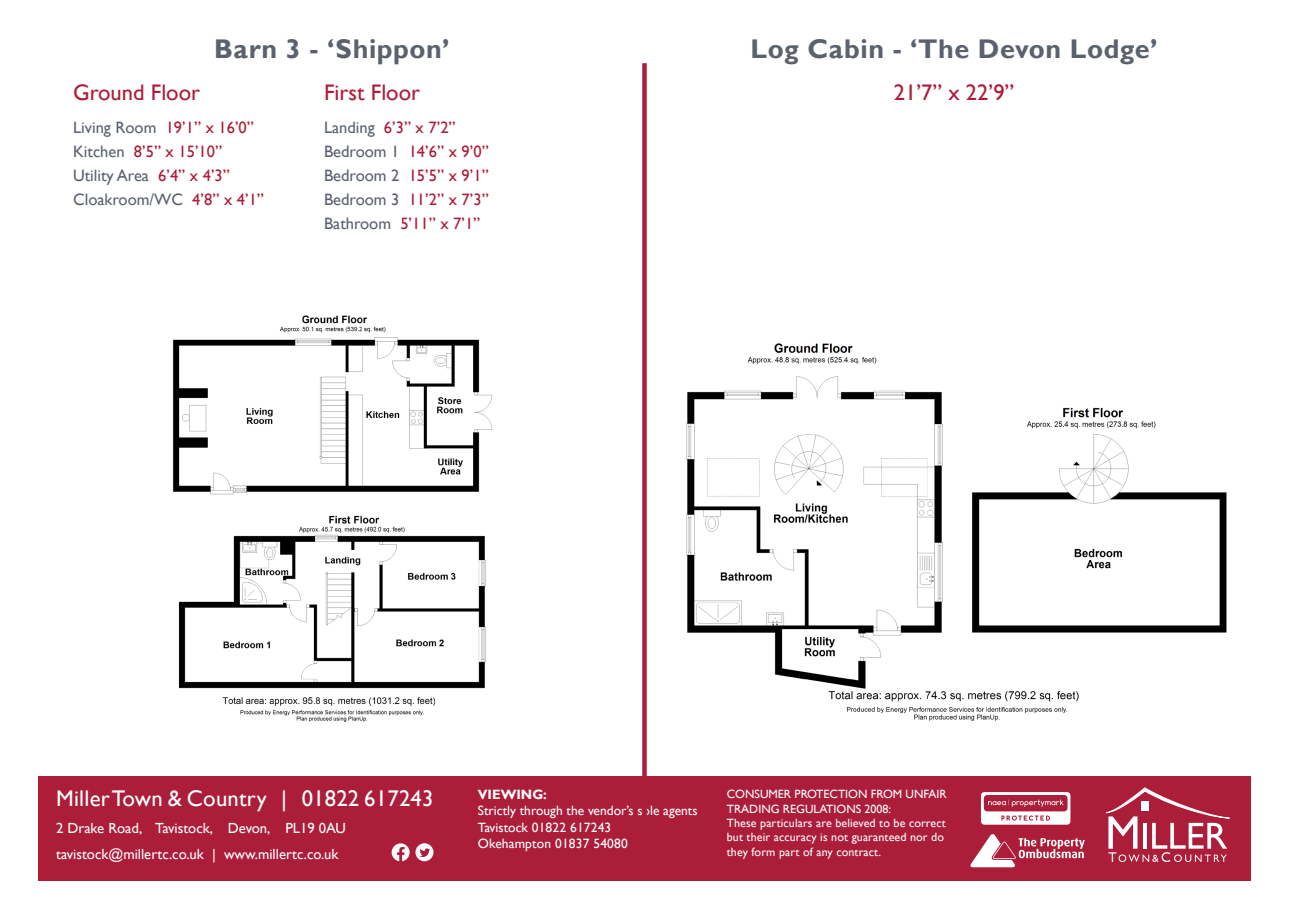
<style>
.page{position:relative;width:1289px;height:919px;background:#fff}
.page>*{position:absolute;margin:0;border:0;box-sizing:border-box;transform-origin:0 0}
.t1{font:700 27px "Gill Sans";letter-spacing:.02em;color:#5b626d}
.t2{font:22.65px "Gill Sans";letter-spacing:.01em;color:#fff}
.t3{font:22.5px "Gill Sans";color:#ac1d39}
.t4{font:16.5px "Gill Sans";color:#ac1d39}
.t5{font:16.5px "Gill Sans";color:#5b626d}
.t6{font:14.7px "Gill Sans";color:#fff}
.t7{font:13.5px "Gill Sans";color:#fff}
.t8{font:700 13.5px "Gill Sans";color:#fff}
.t9{font:12px/14.4px "Gill Sans";letter-spacing:.01em;color:#fff}
.s1{color:#5b626d}
.s2{color:#ac1d39}
</style>
<div class="page">
<div style="left:38px;top:776px;width:1212px;height:104px;background:#ac1d39"></div>
<svg style="left:1106px;top:787px;width:123px;height:74px"></svg>
<svg style="left:391px;top:843px;width:18px;height:18px"></svg>
<svg style="left:415px;top:843px;width:18px;height:18px"></svg>
<svg style="left:980px;top:792px;width:90px;height:32px"></svg>
<svg style="left:970px;top:834px;width:114px;height:33px"></svg>
<svg style="left:642px;top:63px;width:4px;height:713px;background:#b12a45"></svg>
<img style="left:173px;top:315px;width:320px;height:407px">
<img style="left:686px;top:343px;width:541px;height:378px">
<p class="t1" style="left:214px;top:33px;width:237px">Barn 3 - ‘Shippon’</p>
<p class="t1" style="left:750px;top:33px;width:408px">Log Cabin - ‘The Devon Lodge’</p>
<p class="t3" style="left:73px;top:80px;width:128px">Ground Floor</p>
<p class="t4" style="left:73px;top:118px;width:182px"><span class="s1">Living Room</span> 19’1” x 16’0”</p>
<p class="t4" style="left:73px;top:142px;width:150px"><span class="s1">Kitchen</span> 8’5” x 15’10”</p>
<p class="t5" style="left:73px;top:166px;width:158px">Utility Area <span class="s2">6’4” x 4’3”</span></p>
<p class="t5" style="left:73px;top:190px;width:192px">Cloakroom/WC <span class="s2">4’8” x 4’1”</span></p>
<p class="t3" style="left:324px;top:80px;width:98px">First Floor</p>
<p class="t4" style="left:324px;top:118px;width:133px"><span class="s1">Landing</span> 6’3” x 7’2”</p>
<p class="t4" style="left:324px;top:142px;width:166px"><span class="s1">Bedroom 1</span> 14’6” x 9’0”</p>
<p class="t4" style="left:324px;top:166px;width:166px"><span class="s1">Bedroom 2</span> 15’5” x 9’1”</p>
<p class="t4" style="left:324px;top:190px;width:166px"><span class="s1">Bedroom 3</span> 11’2” x 7’3”</p>
<p class="t4" style="left:324px;top:214px;width:158px"><span class="s1">Bathroom</span> 5’11” x 7’1”</p>
<p class="t3" style="left:893px;top:80px;width:122px">21’7” x 22’9”</p>
<p class="t2" style="left:56px;top:784px;width:379px">Miller Town &amp; Country | 01822 617243</p>
<p class="t6" style="left:56px;top:819px;width:291px">2 Drake Road, Tavistock, Devon, PL19 0AU</p>
<p class="t6" style="left:56px;top:844px;width:284px">tavistock@millertc.co.uk | www.millertc.co.uk</p>
<p class="t8" style="left:478px;top:786px;width:71px">VIEWING:</p>
<p class="t7" style="left:478px;top:803px;width:221px">Strictly through the vendor’s sole agents</p>
<p class="t7" style="left:478px;top:819px;width:135px">Tavistock 01822 617243</p>
<p class="t7" style="left:478px;top:835px;width:151px">Okehampton 01837 54080</p>
<p class="t9" style="left:726px;top:787px;width:221px">CONSUMER PROTECTION FROM UNFAIR<br>TRADING REGULATIONS 2008:</p>
<p class="t9" style="left:726px;top:815px;width:220px">These particulars are believed to be correct but their accuracy is not guaranteed nor do they form part of any contract.</p>
</div>
